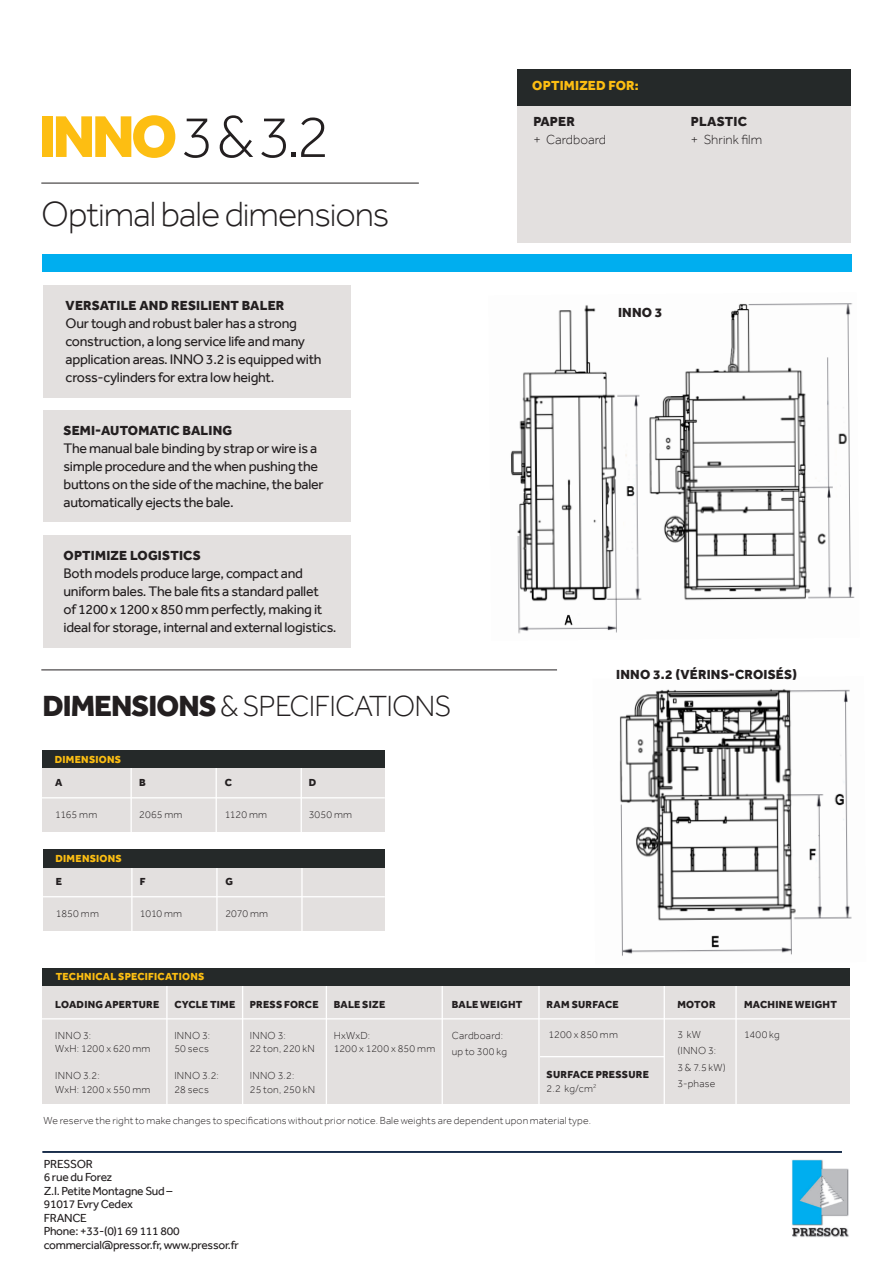
<style>
.page{position:relative;width:893px;height:1263px;background:#fff}
.page>*{position:absolute;margin:0;border:0;box-sizing:border-box;transform-origin:0 0}
.t1{font:300 60.9px "Effra";color:#231f20}
.t2{font:300 36px "Effra";letter-spacing:-.03em;color:#231f20}
.t3{font:300 30px "Effra";letter-spacing:-.03em;color:#231f20}
.t4{font:14.25px/18px "Effra";letter-spacing:-.02em;color:#231f20}
.t5{font:800 13.5px "Effra";letter-spacing:.015em;color:#231f20}
.Box{font:300 13.5px "Effra";color:#231f20}
.t6{font:800 13.5px "Effra";letter-spacing:.015em;color:#fdbe12}
.t7{font:12px/13.5px "Effra";letter-spacing:-.02em;color:#231f20}
.Tabb-head{font:300 10.5px/13.5px "Effra";letter-spacing:.015em;color:#231f20}
.List_1{font:800 10.5px "Effra";letter-spacing:.02em;color:#231f20}
.List_1-2{font:300 10.5px "Effra";letter-spacing:.01em;color:#231f20}
.List_1-3{font:800 10.5px "Effra";letter-spacing:.025em;color:#fdbe12}
.Tabb-head-2{font:800 10.5px "Effra";letter-spacing:.02em;color:#231f20}
.s1{font-weight:800;color:#fdbe12}
.s2{font-weight:800}
</style>
<div class="page">
<img style="left:510px;top:303px;width:345px;height:331px">
<img style="left:619px;top:689px;width:233px;height:267px">
<div style="left:43px;top:255px;width:809px;height:17px;background:#00aeef"></div>
<img style="left:792px;top:1159px;width:57px;height:78px">
<hr style="left:41px;top:183px;width:378px;height:1px;background:#231f20">
<hr style="left:41px;top:670px;width:516px;height:1px;background:#231f20">
<div style="left:517px;top:69px;width:333px;height:173px;background:#e3e0df"></div>
<div style="left:517px;top:69px;width:333px;height:36px;background:#252929"></div>
<hr style="left:43px;top:1152px;width:799px;height:1px;background:#001737">
<div style="left:43px;top:285px;width:308px;height:113px;background:#e3e0df"></div>
<div style="left:43px;top:757px;width:342px;height:75px;background:#e3e0df"></div>
<hr style="left:37px;top:797px;width:348px;height:1px;background:#fff">
<hr style="left:130px;top:739px;width:2px;height:99px;background:#fff">
<hr style="left:216px;top:739px;width:1px;height:99px;background:#fff">
<hr style="left:301px;top:739px;width:1px;height:99px;background:#fff">
<div style="left:43px;top:751px;width:342px;height:17px;background:#252929"></div>
<div style="left:43px;top:968px;width:807px;height:135px;background:#e3e0df"></div>
<hr style="left:166px;top:975px;width:2px;height:134px;background:#fff">
<hr style="left:242px;top:975px;width:1px;height:134px;background:#fff">
<hr style="left:326px;top:975px;width:1px;height:134px;background:#fff">
<hr style="left:442px;top:975px;width:1px;height:134px;background:#fff">
<hr style="left:538px;top:975px;width:2px;height:134px;background:#fff">
<hr style="left:664px;top:973px;width:1px;height:134px;background:#fff">
<hr style="left:735px;top:975px;width:2px;height:134px;background:#fff">
<hr style="left:32px;top:1018px;width:820px;height:1px;background:#fff">
<div style="left:43px;top:968px;width:807px;height:17px;background:#252929"></div>
<div style="left:43px;top:856px;width:342px;height:75px;background:#e3e0df"></div>
<hr style="left:38px;top:896px;width:347px;height:1px;background:#fff">
<hr style="left:131px;top:838px;width:2px;height:99px;background:#fff">
<hr style="left:216px;top:838px;width:2px;height:99px;background:#fff">
<hr style="left:301px;top:838px;width:2px;height:99px;background:#fff">
<div style="left:43px;top:850px;width:342px;height:18px;background:#252929"></div>
<div style="left:43px;top:410px;width:308px;height:111px;background:#e3e0df"></div>
<hr style="left:540px;top:1056px;width:125px;height:1px;background:#fff">
<div style="left:43px;top:535px;width:308px;height:113px;background:#e3e0df"></div>
<p class="t1" style="left:38px;top:100px;width:293px"><span class="s1">INNO</span> 3 &amp; 3.2</p>
<p class="t2" style="left:41px;top:193px;width:350px">Optimal bale dimensions</p>
<p class="t6" style="left:532px;top:77px;width:108px">OPTIMIZED FOR:</p>
<p class="t5" style="left:533px;top:113px;width:43px">PAPER</p>
<p class="Box" style="left:533px;top:131px;width:74px">+ Cardboard</p>
<p class="t5" style="left:691px;top:113px;width:58px">PLASTIC</p>
<p class="Box" style="left:691px;top:131px;width:73px">+ Shrink film</p>
<p class="t5" style="left:66px;top:298px;width:220px">VERSATILE AND RESILIENT BALER</p>
<p class="t4" style="left:66px;top:314px;width:257px">Our tough and robust baler has a strong construction, a long service life and many application areas. INNO 3.2 is equipped with cross-cylinders for extra low height.</p>
<p class="t5" style="left:64px;top:422px;width:170px">SEMI-AUTOMATIC BALING</p>
<p class="t4" style="left:64px;top:439px;width:262px">The manual bale binding by strap or wire is a simple procedure and the when pushing the buttons on the side of the machine, the baler automatically ejects the bale.</p>
<p class="t5" style="left:64px;top:547px;width:139px">OPTIMIZE LOGISTICS</p>
<p class="t4" style="left:64px;top:564px;width:274px">Both models produce large, compact and uniform bales. The bale fits a standard pallet<br>of 1200 x 1200 x 850 mm perfectly, making it ideal for storage, internal and external logistics.</p>
<p class="t3" style="left:42px;top:688px;width:411px"><span class="s2">DIMENSIONS</span> &amp; SPECIFICATIONS</p>
<p class="List_1-3" style="left:55px;top:753px;width:68px">DIMENSIONS</p>
<p class="List_1" style="left:55px;top:776px;width:9px">A</p>
<p class="List_1" style="left:139px;top:776px;width:8px">B</p>
<p class="List_1" style="left:225px;top:776px;width:9px">C</p>
<p class="List_1" style="left:309px;top:776px;width:9px">D</p>
<p class="List_1-2" style="left:55px;top:808px;width:44px">1165 mm</p>
<p class="List_1-2" style="left:139px;top:808px;width:45px">2065 mm</p>
<p class="List_1-2" style="left:225px;top:808px;width:44px">1120 mm</p>
<p class="List_1-2" style="left:309px;top:808px;width:45px">3050 mm</p>
<p class="List_1-3" style="left:55px;top:852px;width:68px">DIMENSIONS</p>
<p class="List_1" style="left:56px;top:875px;width:8px">E</p>
<p class="List_1" style="left:140px;top:875px;width:7px">F</p>
<p class="List_1" style="left:225px;top:875px;width:9px">G</p>
<p class="List_1-2" style="left:56px;top:907px;width:44px">1850 mm</p>
<p class="List_1-2" style="left:140px;top:907px;width:44px">1010 mm</p>
<p class="List_1-2" style="left:225px;top:907px;width:44px">2070 mm</p>
<p class="List_1-3" style="left:56px;top:970px;width:150px">TECHNICAL SPECIFICATIONS</p>
<p class="List_1" style="left:55px;top:998px;width:106px">LOADING APERTURE</p>
<p class="Tabb-head" style="left:55px;top:1028px;width:97px">INNO 3:<br>WxH: 1200 x 620 mm</p>
<p class="Tabb-head" style="left:55px;top:1069px;width:97px">INNO 3.2:<br>WxH: 1200 x 550 mm</p>
<p class="List_1" style="left:174px;top:998px;width:62px">CYCLE TIME</p>
<p class="Tabb-head" style="left:174px;top:1028px;width:37px">INNO 3:</p>
<p class="Tabb-head" style="left:174px;top:1042px;width:36px">50 secs</p>
<p class="Tabb-head" style="left:174px;top:1069px;width:46px">INNO 3.2:</p>
<p class="Tabb-head" style="left:174px;top:1082px;width:36px">28 secs</p>
<p class="List_1" style="left:250px;top:998px;width:70px">PRESS FORCE</p>
<p class="Tabb-head" style="left:250px;top:1028px;width:67px">INNO 3:<br>22 ton, 220 kN</p>
<p class="Tabb-head" style="left:250px;top:1069px;width:67px">INNO 3.2:<br>25 ton, 250 kN</p>
<p class="List_1" style="left:334px;top:998px;width:53px">BALE SIZE</p>
<p class="Tabb-head" style="left:334px;top:1028px;width:103px">HxWxD:<br>1200 x 1200 x 850 mm</p>
<p class="List_1" style="left:452px;top:998px;width:72px">BALE WEIGHT</p>
<p class="Tabb-head" style="left:452px;top:1028px;width:53px">Cardboard:</p>
<p class="Tabb-head" style="left:452px;top:1045px;width:57px">up to 300 kg</p>
<p class="t5" style="left:618px;top:304px;width:46px">INNO 3</p>
<p class="t5" style="left:616px;top:666px;width:182px">INNO 3.2 (VÉRINS-CROISÉS)</p>
<p class="Tabb-head-2" style="left:547px;top:998px;width:74px">RAM SURFACE</p>
<p class="Tabb-head" style="left:548px;top:1027px;width:71px">1200 x 850 mm</p>
<p class="Tabb-head-2" style="left:547px;top:1068px;width:104px">SURFACE PRESSURE</p>
<p class="Tabb-head" style="left:547px;top:1081px;width:51px">2.2 kg/cm<sup>2</sup></p>
<p class="Tabb-head-2" style="left:677px;top:998px;width:40px">MOTOR</p>
<p class="Tabb-head" style="left:677px;top:1027px;width:25px">3 kW</p>
<p class="Tabb-head" style="left:677px;top:1042px;width:50px;line-height:16.5px">(INNO 3:<br>3 &amp; 7.5 kW)<br>3-phase</p>
<p class="List_1" style="left:744px;top:998px;width:94px">MACHINE WEIGHT</p>
<p class="List_1-2" style="left:744px;top:1028px;width:37px">1400 kg</p>
<p class="Tabb-head" style="left:43px;top:1114px;width:549px">We reserve the right to make changes to specifications without prior notice. Bale weights are dependent upon material type.</p>
<p class="t7" style="left:44px;top:1157px;width:70px">PRESSOR<br>6 rue du Forez</p>
<p class="t7" style="left:44px;top:1184px;width:130px">Z.I. Petite Montagne Sud –</p>
<p class="t7" style="left:44px;top:1197px;width:91px">91017 Evry Cedex<br>FRANCE</p>
<p class="t7" style="left:44px;top:1224px;width:137px">Phone: +33-(0)1 69 111 800</p>
<p class="t7" style="left:44px;top:1238px;width:197px">commercial@pressor.fr, www.pressor.fr</p>
</div>
